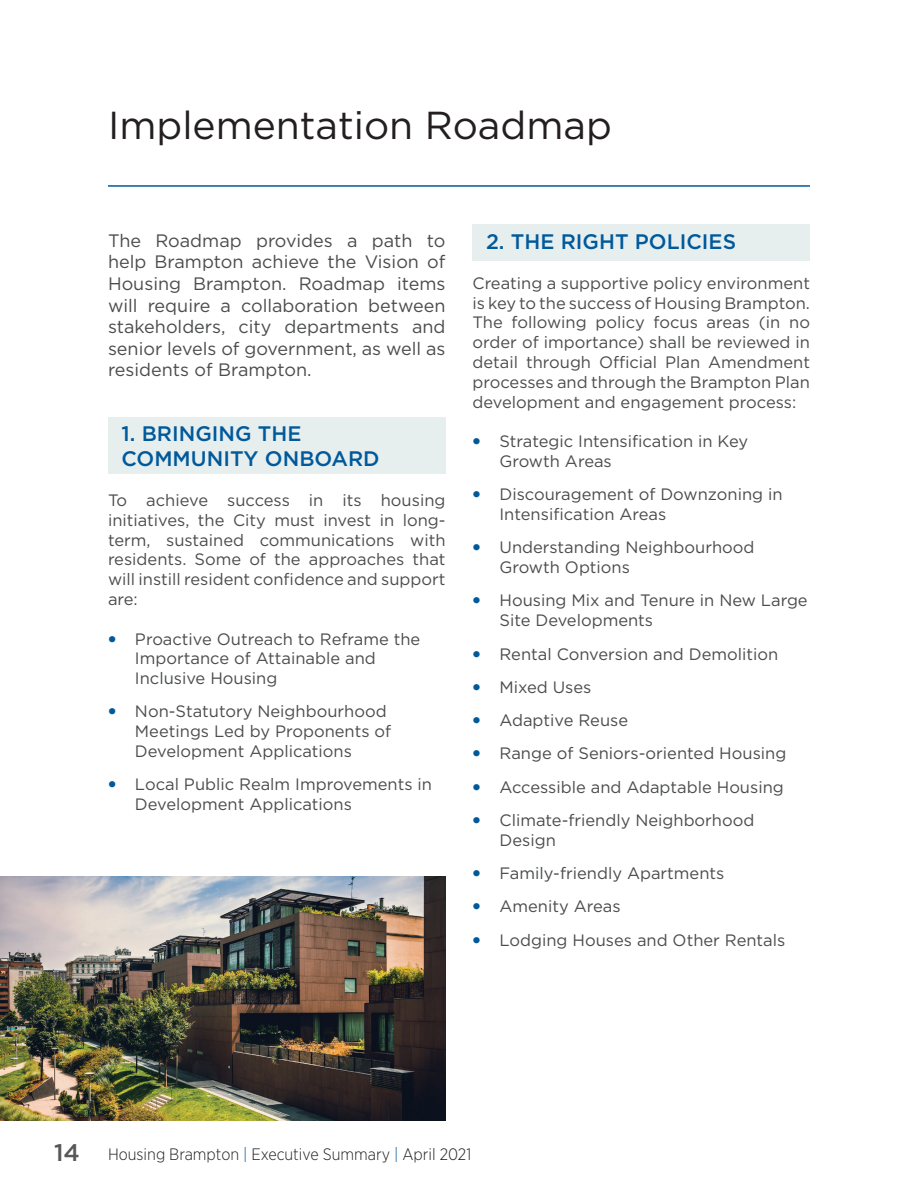
<style>
.page{position:relative;width:918px;height:1188px;background:#fff}
.page>*{position:absolute;margin:0;border:0;box-sizing:border-box;transform-origin:0 0}
.t1{font:39px "Gotham";color:#231f20}
.t2{font:500 21px/25.2px "Gotham";color:#00599b}
.t3{font:18px/21.6px "Gotham";color:#4b4c4d;text-align:justify}
.t4{font:16.5px/19.8px "Gotham";color:#4b4c4d}
.t5{font:300 16.5px "Gotham Narrow";color:#231f20}
.s1{font-weight:900;color:#00599b}
.s2{font-family:"Gotham";font-weight:500;font-size:24px;color:#57585a}
.s3{color:#00599b}
</style>
<div class="page">
<hr style="left:108px;top:185px;width:702px;height:2px;background:#00599b">
<img style="left:0;top:877px;width:446px;height:243px">
<div style="left:108px;top:417px;width:338px;height:57px;background:#e7eeee"></div>
<div style="left:472px;top:225px;width:338px;height:36px;background:#e7eeee"></div>
<h1 class="t1" style="left:108px;top:100px;width:505px">Implementation Roadmap</h1>
<p class="t3" style="left:108px;top:229px;width:339px">The Roadmap provides a path to help Brampton achieve the Vision of Housing Brampton. Roadmap items will require a collaboration between stakeholders, city departments and senior levels of government, as well as residents of Brampton.</p>
<p class="t2" style="left:122px;top:421px;width:260px">1. BRINGING THE<br>COMMUNITY ONBOARD</p>
<p class="t4" style="left:108px;top:490px;width:339px;text-align:justify">To achieve success in its housing initiatives, the City must invest in long&shy;term, sustained communications with residents. Some of the approaches that will instill resident confidence and support are:</p>
<p class="t4" style="left:135px;top:628px;width:287px;text-indent:-27px"><span class="s1">•</span> Proactive Outreach to Reframe the<br>Importance of Attainable and<br>Inclusive Housing</p>
<p class="t4" style="left:135px;top:701px;width:258px;text-indent:-27px"><span class="s1">•</span> Non-Statutory Neighbourhood<br>Meetings Led by Proponents of<br>Development Applications</p>
<p class="t4" style="left:135px;top:774px;width:299px;text-indent:-27px"><span class="s1">•</span> Local Public Realm Improvements in<br>Development Applications</p>
<p class="t2" style="left:486px;top:229px;width:252px">2. THE RIGHT POLICIES</p>
<p class="t4" style="left:472px;top:273px;width:339px;text-align:justify">Creating a supportive policy environment is key to the success of Housing Brampton.<br>The following policy focus areas (in no order of importance) shall be reviewed in detail through Official Plan Amendment processes and through the Brampton Plan development and engagement process:</p>
<p class="t4" style="left:499px;top:431px;width:250px;text-indent:-27px"><span class="s1">•</span> Strategic Intensification in Key<br>Growth Areas</p>
<p class="t4" style="left:499px;top:484px;width:285px;text-indent:-27px"><span class="s1">•</span> Discouragement of Downzoning in<br>Intensification Areas</p>
<p class="t4" style="left:499px;top:537px;width:257px;text-indent:-27px"><span class="s1">•</span> Understanding Neighbourhood<br>Growth Options</p>
<p class="t4" style="left:499px;top:590px;width:310px;text-indent:-27px"><span class="s1">•</span> Housing Mix and Tenure in New Large<br>Site Developments</p>
<p class="t4" style="left:472px;top:643px;width:307px"><span class="s1">•</span> Rental Conversion and Demolition</p>
<p class="t4" style="left:472px;top:677px;width:120px"><span class="s1">•</span> Mixed Uses</p>
<p class="t4" style="left:472px;top:710px;width:157px"><span class="s1">•</span> Adaptive Reuse</p>
<p class="t4" style="left:472px;top:743px;width:315px"><span class="s1">•</span> Range of Seniors-oriented Housing</p>
<p class="t4" style="left:472px;top:777px;width:313px"><span class="s1">•</span> Accessible and Adaptable Housing</p>
<p class="t4" style="left:499px;top:810px;width:256px;text-indent:-27px"><span class="s1">•</span> Climate-friendly Neighborhood<br>Design</p>
<p class="t4" style="left:472px;top:863px;width:253px"><span class="s1">•</span> Family-friendly Apartments</p>
<p class="t4" style="left:472px;top:896px;width:150px"><span class="s1">•</span> Amenity Areas</p>
<p class="t4" style="left:472px;top:930px;width:314px"><span class="s1">•</span> Lodging Houses and Other Rentals</p>
<p class="t5" style="left:54px;top:1144px;width:419px"><span class="s2">14</span> Housing Brampton <span class="s3">|</span> Executive Summary <span class="s3">|</span> April 2021</p>
</div>
